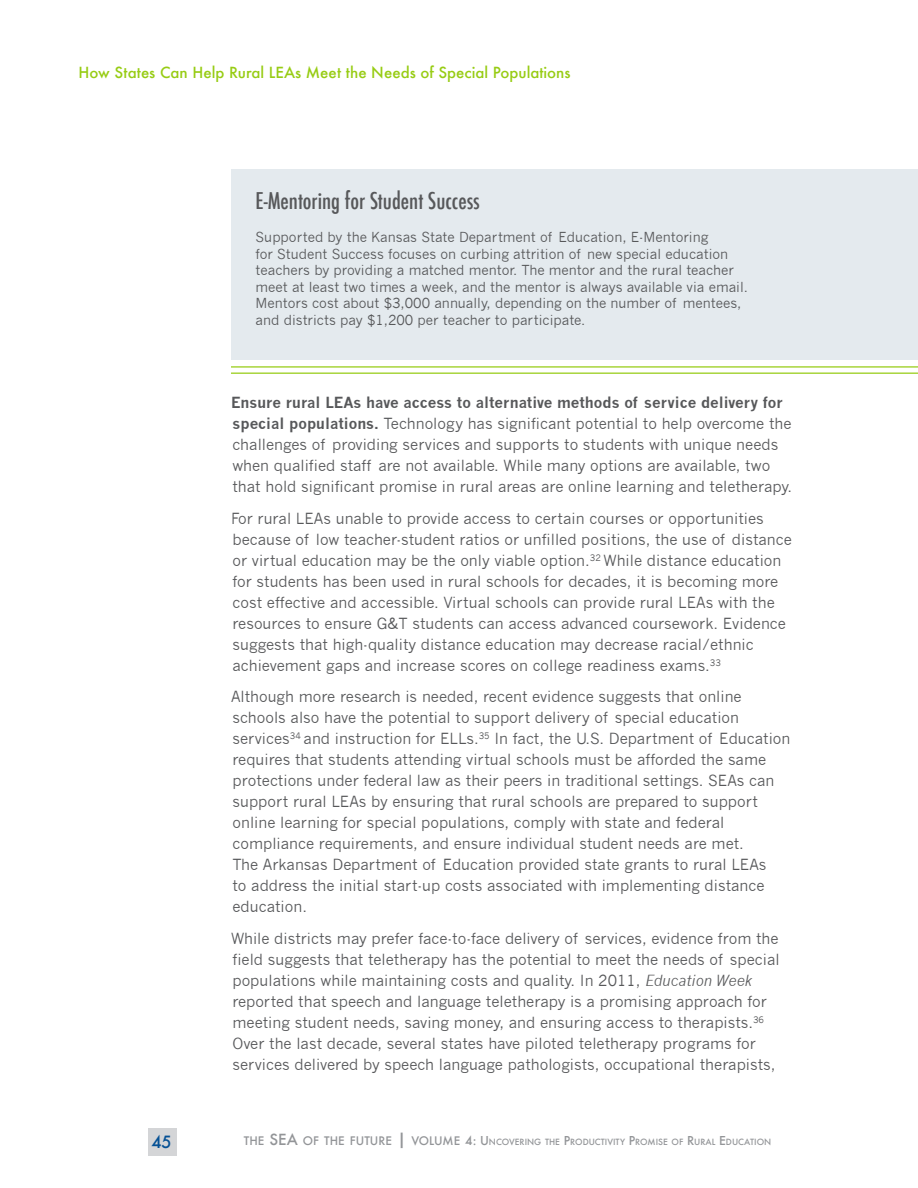
<style>
.page{position:relative;width:918px;height:1188px;background:#fff}
.page>*{position:absolute;margin:0;border:0;box-sizing:border-box;transform-origin:0 0}
.t1{font:500 condensed 22.5px "Futura";color:#57585a}
.t2{font:500 16.5px "Futura";color:#065195}
.Body_Text{font:15px/21px "News Gothic";color:#57585a}
.Essay_Title{font:500 15px "Futura";color:#97cc14}
.t3{font:13.5px/16.5px "News Gothic";color:#57585a}
.t4{font:500 8.4px "Futura";color:#939598}
.s1{font-weight:700}
.s2{font-style:italic}
.s3{font-size:11.55px}
.s4{font-size:15px}
.s5{font-size:16.5px}
.s6{font-size:12px}
</style>
<div class="page">
<div style="left:148px;top:1129px;width:28px;height:27px;background:#d4d5d7"></div>
<div style="left:231px;top:170px;width:687px;height:190px;background:#e4eaee"></div>
<hr style="left:231px;top:366px;width:687px;height:2px;background:#97cc14">
<hr style="left:231px;top:373px;width:687px;height:1px;background:#97cc14">
<p class="Essay_Title" style="left:79px;top:62px;width:493px">How States Can Help Rural LEAs Meet the Needs of Special Populations</p>
<p class="t1" style="left:256px;top:186px;width:226px">E-Mentoring for Student Success</p>
<p class="t3" style="left:256px;top:229px;width:494px">Supported by the Kansas State Department of Education, E-Mentoring<br>for Student Success focuses on curbing attrition of new special education teachers by providing a matched mentor. The mentor and the rural teacher meet at least two times a week, and the mentor is always available via email.<br>Mentors cost about $3,000 annually, depending on the number of mentees, and districts pay $1,200 per teacher to participate.</p>
<p class="Body_Text" style="left:231px;top:392px;width:563px"><span class="s1">Ensure rural LEAs have access to alternative methods of service delivery for special populations.</span> Technology has significant potential to help overcome the challenges of providing services and supports to students with unique needs when qualified staff are not available. While many options are available, two that hold significant promise in rural areas are online learning and teletherapy.</p>
<p class="Body_Text" style="left:231px;top:508px;width:563px">For rural LEAs unable to provide access to certain courses or opportunities because of low teacher-student ratios or unfilled positions, the use of distance or virtual education may be the only viable option.<sup>32</sup> While distance education for students has been used in rural schools for decades, it is becoming more cost effective and accessible. Virtual schools can provide rural LEAs with the resources to ensure G&amp;T students can access advanced coursework. Evidence suggests that high-quality distance education may decrease racial/ethnic achievement gaps and increase scores on college readiness exams.<sup>33</sup></p>
<p class="Body_Text" style="left:231px;top:686px;width:561px">Although more research is needed, recent evidence suggests that online schools also have the potential to support delivery of special education services<sup>34</sup> and instruction for ELLs.<sup>35</sup> In fact, the U.S. Department of Education requires that students attending virtual schools must be afforded the same protections under federal law as their peers in traditional settings. SEAs can support rural LEAs by ensuring that rural schools are prepared to support online learning for special populations, comply with state and federal compliance requirements, and ensure individual student needs are met.<br>The Arkansas Department of Education provided state grants to rural LEAs<br>to address the initial start-up costs associated with implementing distance education.</p>
<p class="Body_Text" style="left:231px;top:928px;width:550px">While districts may prefer face-to-face delivery of services, evidence from the field suggests that teletherapy has the potential to meet the needs of special populations while maintaining costs and quality. In 2011, <span class="s2">Education Week </span>reported that speech and language teletherapy is a promising approach for meeting student needs, saving money, and ensuring access to therapists.<sup>36<br></sup>Over the last decade, several states have piloted teletherapy programs for services delivered by speech language pathologists, occupational therapists,</p>
<p class="t2" style="left:151px;top:1131px;width:22px">45</p>
<p class="t4" style="left:244px;top:1136px;width:529px"><span class="s3">THE</span> <span class="s4">SEA</span> <span class="s3">OF THE FUTURE</span> <span class="s5">|</span> <span class="s3">VOLUME</span> <span class="s6">4: U</span> NCOVERING THE <span class="s6">P</span>RODUCTIVITY <span class="s6">P</span>ROMISE OF <span class="s6">R</span>URAL <span class="s6">E</span> DUCATION</p>
</div>
